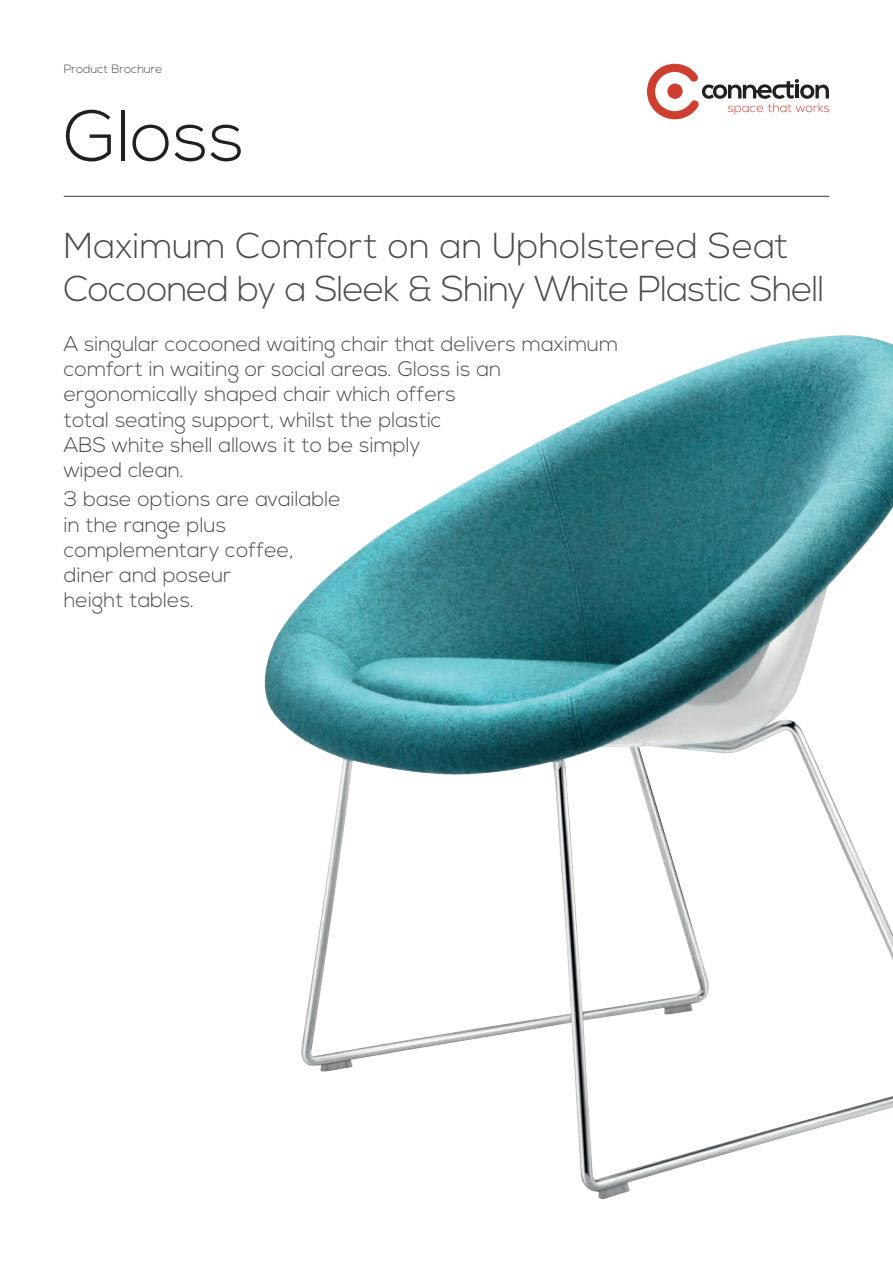
<style>
.page{position:relative;width:893px;height:1263px;background:#fff}
.page>*{position:absolute;margin:0;border:0;box-sizing:border-box;transform-origin:0 0}
.t1{font:300 72px "Nexa";color:#231f20}
.t2{font:300 36px/43.2px "Nexa";letter-spacing:-.015em;color:#4b4c4d}
.t3{font:300 21px/25.2px "Nexa";color:#4b4c4d}
.t4{font:300 12px "Nexa";color:#4b4c4d}
</style>
<div class="page">
<hr style="left:64px;top:196px;width:765px;height:1px;background:#4b4c4d">
<svg style="left:647px;top:64px;width:182px;height:55px"></svg>
<img style="left:264px;top:335px;width:629px;height:865px">
<p class="t4" style="left:64px;top:62px;width:100px">Product Brochure</p>
<h1 class="t1" style="left:64px;top:95px;width:182px">Gloss</h1>
<h2 class="t2" style="left:64px;top:226px;width:762px">Maximum Comfort on an Upholstered Seat<br>Cocooned by a Sleek &amp; Shiny White Plastic Shell</h2>
<p class="t3" style="left:64px;top:332px;width:556px">A singular cocooned waiting chair that delivers maximum comfort in waiting or social areas. Gloss is an ergonomically shaped chair which offers<br>total seating support, whilst the plastic<br>ABS white shell allows it to be simply<br>wiped clean.</p>
<p class="t3" style="left:64px;top:487px;width:279px">3 base options are available in the range plus complementary coffee, diner and poseur<br>height tables.</p>
</div>
